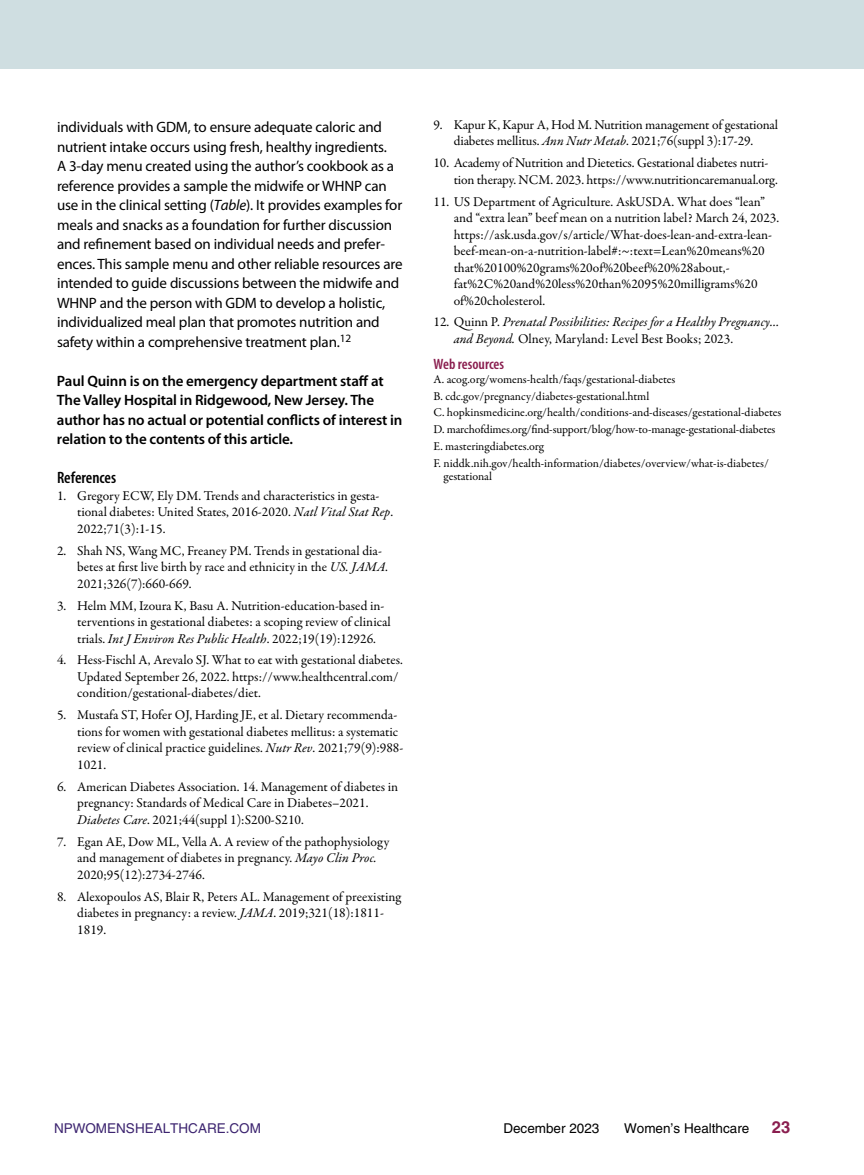
<style>
.page{position:relative;width:864px;height:1175px;background:#fff}
.page>*{position:absolute;margin:0;border:0;box-sizing:border-box;transform-origin:0 0}
.t1{font:700 16.65px "Helvetica LT Std";color:#8a1e4f}
.t2{font:600 condensed 16.5px "Myriad Pro";color:#000}
.t3{font:15px/19.5px "Myriad Pro";letter-spacing:-.01em;color:#000}
.t4{font:600 15px/19.5px "Myriad Pro";letter-spacing:-.01em;color:#000}
.t5{font:600 condensed 15px "Myriad Pro";color:#8a1e4f}
.t6{font:13.5px/16.5px "Garamond Premr Pro";color:#000}
.t7{font:italic 13.5px/16.5px "Garamond Premr Pro";color:#000}
.t8{font:13.5px "Helvetica LT Std";color:#000}
.t9{font:13.5px "Helvetica LT Std";color:#3d2570}
.t10{font:13.5px "Helvetica LT Std";color:#3d2570}
.t11{font:12px/16.8px "Garamond Premr Pro";color:#000}
.s1{font-style:italic}
.s2{font-style:normal}
.s3{font-style:inherit}
</style>
<div class="page">
<div style="left:0;top:0;width:864px;height:69px;background:#cfdee1"></div>
<p class="t3" style="left:57px;top:118px;width:347px">individuals with GDM, to ensure adequate caloric and nutrient intake occurs using fresh, healthy ingredients.<br>A 3-day menu created using the author’s cookbook as a reference provides a sample the midwife or WHNP can use in the clinical setting (<span class="s1">Table</span>). It provides examples for meals and snacks as a foundation for further discussion and refinement based on individual needs and prefer&shy;ences. This sample menu and other reliable resources are intended to guide discussions between the midwife and WHNP and the person with GDM to develop a holistic, individualized meal plan that promotes nutrition and safety within a comprehensive treatment plan.<sup>12</sup></p>
<p class="t4" style="left:57px;top:371px;width:347px">Paul Quinn is on the emergency department staff at The Valley Hospital in Ridgewood, New Jersey. The author has no actual or potential conflicts of interest in relation to the contents of this article.</p>
<p class="t2" style="left:57px;top:469px;width:61px">References</p>
<p class="t6" style="left:77px;top:487px;width:317px;text-indent:-20px">1. Gregory ECW, Ely DM. Trends and characteristics in gesta&shy;tional diabetes: United States, 2016-2020. <span class="s1">Natl Vital Stat Rep</span>.<br>2022;71(3):1-15.</p>
<p class="t6" style="left:77px;top:542px;width:312px;text-indent:-20px">2. Shah NS, Wang MC, Freaney PM. Trends in gestational dia&shy;betes at first live birth by race and ethnicity in the <span class="s1">US. JAMA</span>.<br>2021;326(7):660-669.</p>
<p class="t6" style="left:77px;top:597px;width:315px;text-indent:-20px">3. Helm MM, Izoura K, Basu A. Nutrition-education-based in&shy;terventions in gestational diabetes: a scoping review of clinical trials. <span class="s1">Int J Environ Res Public Health</span>. 2022;19(19):12926.</p>
<p class="t6" style="left:77px;top:652px;width:327px;text-indent:-20px">4. Hess-Fischl A, Arevalo SJ. What to eat with gestational diabetes.<br>Updated September 26, 2022. https://www.healthcentral.com/ condition/gestational-diabetes/diet.</p>
<p class="t6" style="left:77px;top:707px;width:328px;text-indent:-20px">5. Mustafa ST, Hofer OJ, Harding JE, et al. Dietary recommenda&shy;tions for women with gestational diabetes mellitus: a systematic review of clinical practice guidelines. <span class="s1">Nutr Rev</span>. 2021;79(9):988- 1021.</p>
<p class="t6" style="left:77px;top:778px;width:323px;text-indent:-20px">6. American Diabetes Association. 14. Management of diabetes in pregnancy: Standards of Medical Care in Diabetes–2021.<br><span class="s1">Diabetes Care</span>. 2021;44(suppl 1):S200-S210.</p>
<p class="t6" style="left:77px;top:833px;width:314px;text-indent:-20px">7. Egan AE, Dow ML, Vella A. A review of the pathophysiology and management of diabetes in pregnancy. <span class="s1">Mayo Clin Proc.<br></span>2020;95(12):2734-2746.</p>
<p class="t6" style="left:77px;top:888px;width:325px;text-indent:-20px">8. Alexopoulos AS, Blair R, Peters AL. Management of preexisting diabetes in pregnancy: a review. <span class="s1">JAMA</span>. 2019;321(18):1811-<br>1819.</p>
<p class="t6" style="left:434px;top:116px;width:346px;text-align:center">9. Kapur K, Kapur A, Hod M. Nutrition management of gestational diabetes mellitus. <span class="s1">Ann Nutr Metab</span>. 2021;76(suppl 3):17-29.</p>
<p class="t6" style="left:454px;top:155px;width:326px;text-indent:-20px">10. Academy of Nutrition and Dietetics. Gestational diabetes nutri&shy;tion therapy. NCM. 2023. https://www.nutritioncaremanual.org.</p>
<p class="t6" style="left:454px;top:193px;width:327px;text-indent:-20px">11. US Department of Agriculture. AskUSDA. What does “lean” and “extra lean” beef mean on a nutrition label? March 24, 2023. https://ask.usda.gov/s/article/What-does-lean-and-extra-lean&shy;beef-mean-on-a-nutrition-label#:~:text=Lean%20means%20 that%20100%20grams%20of%20beef%20%28about,- fat%2C%20and%20less%20than%2095%20milligrams%20 of%20cholesterol.</p>
<p class="t7" style="left:454px;top:315px;width:327px;text-indent:-20px"><span class="s2">12. Quinn P.</span> Prenatal Possibilities: Recipes for a Healthy Pregnancy… and Beyond. <span class="s2">Olney, Maryland: Level Best Books; 2023.</span></p>
<p class="t5" style="left:434px;top:356px;width:72px">Web resources</p>
<p class="t11" style="left:434px;top:371px;width:350px">A. acog.org/womens-health/faqs/gestational-diabetes<br>B. cdc.gov/pregnancy/diabetes-gestational.html<br>C. hopkinsmedicine.org/health/conditions-and-diseases/gestational-diabetes D. marchofdimes.org/find-support/blog/how-to-manage-gestational-diabetes E. masteringdiabetes.org<br>F. niddk.nih.gov/health-information/diabetes/overview/what-is-diabetes/</p>
<p class="t11" style="left:444px;top:468px;width:50px">gestational</p>
<p class="t9" style="left:54px;top:1120px;width:42px"><span class="s3">NP</span>WOMENSHEALTHCARE</p>
<p class="t10" style="left:226px;top:1120px;width:37px">.COM</p>
<p class="t8" style="left:503px;top:1120px;width:98px">December 2023</p>
<p class="t8" style="left:624px;top:1120px;width:127px">Women’s Healthcare</p>
<p class="t1" style="left:772px;top:1116px;width:20px">23</p>
</div>
